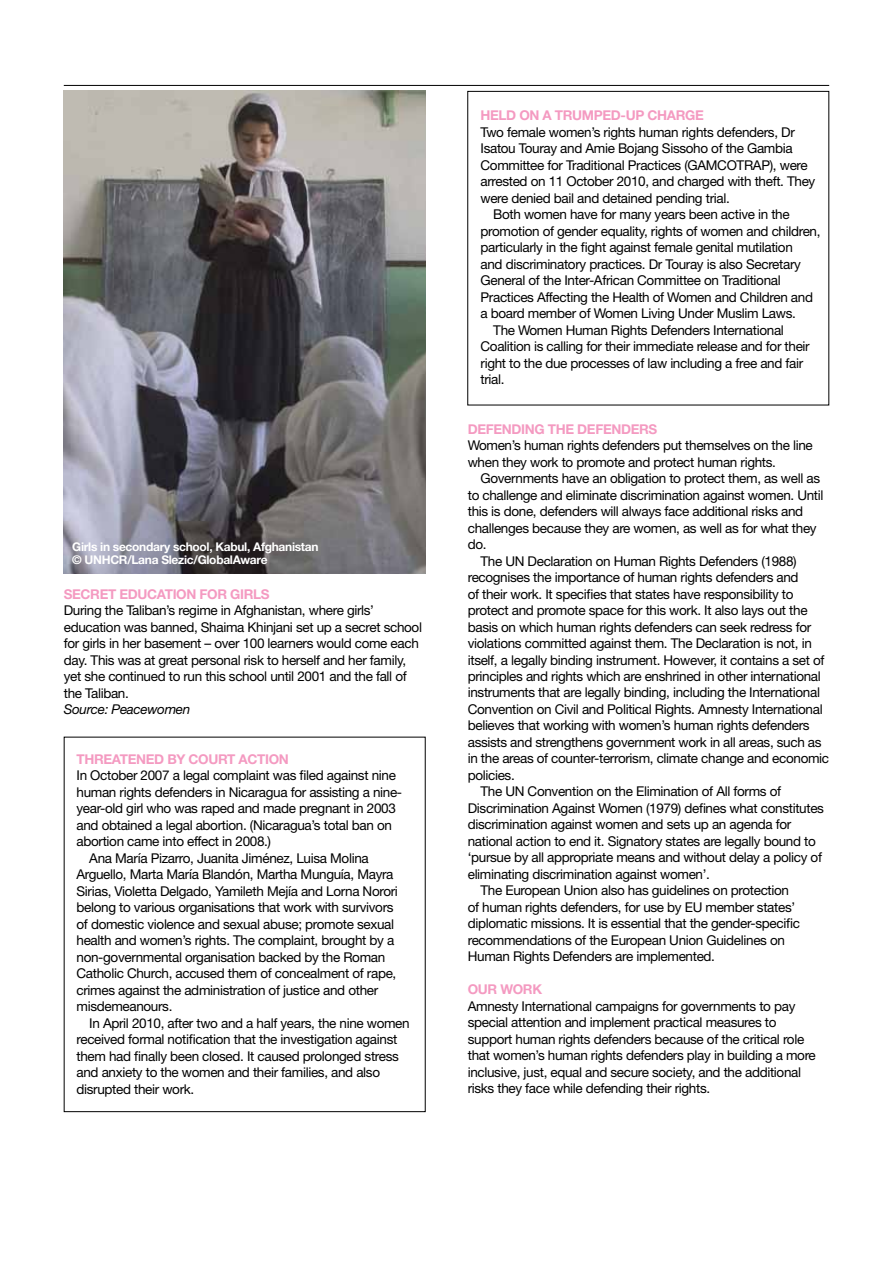
<style>
.page{position:relative;width:893px;height:1263px;background:#fff}
.page>*{position:absolute;margin:0;border:0;box-sizing:border-box;transform-origin:0 0}
.t1{font:13.5px/16.5px "Helvetica Neue";letter-spacing:-.025em;color:#000}
.t2{font:700 13.5px "Helvetica Neue";letter-spacing:-.025em;color:#f49ac1}
.t3{font:italic 13.5px "Helvetica Neue";letter-spacing:-.025em;color:#000}
.t4{font:700 12px/13.5px "Helvetica Neue";letter-spacing:-.025em;color:#fff}
</style>
<div class="page">
<hr style="left:64px;top:85px;width:765px;height:1px;background:#000">
<img style="left:64px;top:91px;width:361px;height:482px">
<p class="t4" style="left:72px;top:539px;width:248px">Girls in secondary school, Kabul, Afghanistan © UN HCR/Lana Slezic/GlobalAware</p>
<p class="t2" style="left:64px;top:585px;width:19px">SECRET</p>
<p class="t2" style="left:119px;top:585px;width:10px">EDUCAT</p>
<p class="t2" style="left:173px;top:585px;width:98px">ION FOR GIRLS</p>
<p class="t1" style="left:64px;top:602px;width:360px">During the Taliban’s regime in Afghanistan, where girls’ education was banned, Shaima Khinjani set up a secret school for girls in her basement – over 100 learners would come each day. This was at great personal risk to herself and her family, yet she continued to run this school until 2001 and the fall of the Taliban.</p>
<p class="t3" style="left:64px;top:701px;width:128px">Source: Peacewomen</p>
<p class="t2" style="left:77px;top:750px;width:214px">Th reatened by court action</p>
<p class="t1" style="left:77px;top:767px;width:321px">In October 2007 a legal complaint was filed against nine</p>
<p class="t1" style="left:77px;top:783px;width:327px">human rights defenders in Nicaragua for assisting a nine-</p>
<p class="t1" style="left:77px;top:800px;width:321px">year-old girl who was raped and made pregnant in 2003</p>
<p class="t1" style="left:77px;top:816px;width:317px">and obtained a legal abortion. (Nicaragua’s total ban on</p>
<p class="t1" style="left:77px;top:833px;width:196px">abortion came into effect in 2008.)</p>
<p class="t1" style="left:89px;top:849px;width:281px">Ana María Pizarro, Juanita Jiménez, Luisa Molina</p>
<p class="t1" style="left:77px;top:866px;width:318px">Arguello, Marta María Blandón, Martha Munguía, Mayra</p>
<p class="t1" style="left:77px;top:882px;width:323px">Sirias, Violetta Delgado, Yamileth Mejía and Lorna Norori</p>
<p class="t1" style="left:77px;top:899px;width:319px">belong to various organisations that work with survivors</p>
<p class="t1" style="left:77px;top:915px;width:319px">of domestic violence and sexual abuse; promote sexual</p>
<p class="t1" style="left:77px;top:932px;width:319px">health and women’s rights. The complaint, brought by a</p>
<p class="t1" style="left:77px;top:948px;width:310px">non-governmental organisation backed by the Roman</p>
<p class="t1" style="left:77px;top:965px;width:321px">Catholic Church, accused them of concealment of rape,</p>
<p class="t1" style="left:77px;top:981px;width:303px">crimes against the administration of justice and other</p>
<p class="t1" style="left:77px;top:998px;width:97px">misdemeanours.</p>
<p class="t1" style="left:89px;top:1014px;width:322px">In April 2010, after two and a half years, the nine women</p>
<p class="t1" style="left:77px;top:1031px;width:322px">received formal notification that the investigation against</p>
<p class="t1" style="left:77px;top:1047px;width:324px">them had finally been closed. It caused prolonged stress</p>
<p class="t1" style="left:77px;top:1064px;width:305px">and anxiety to the women and their families, and also</p>
<p class="t1" style="left:77px;top:1080px;width:119px">disrupted their work.</p>
<p class="t2" style="left:480px;top:107px;width:225px">Held on a trumped-up charge</p>
<p class="t1" style="left:480px;top:123px;width:316px">Two female women’s rights human rights defenders, Dr</p>
<p class="t1" style="left:480px;top:140px;width:314px">Isatou Touray and Amie Bojang Sissoho of the Gambia</p>
<p class="t1" style="left:480px;top:156px;width:329px">Committee for Traditional Practices (GAMCOTRAP), were</p>
<p class="t1" style="left:480px;top:173px;width:336px">arrested on 11 October 2010, and charged with theft. They</p>
<p class="t1" style="left:480px;top:189px;width:251px">were denied bail and detained pending trial.</p>
<p class="t1" style="left:493px;top:206px;width:298px">Both women have for many years been active in the</p>
<p class="t1" style="left:480px;top:222px;width:342px">promotion of gender equality, rights of women and children,</p>
<p class="t1" style="left:480px;top:239px;width:314px">particularly in the fight against female genital mutilation</p>
<p class="t1" style="left:480px;top:255px;width:322px">and discriminatory practices. Dr Touray is also Secretary</p>
<p class="t1" style="left:480px;top:272px;width:302px">General of the Inter-African Committee on Traditional</p>
<p class="t1" style="left:480px;top:288px;width:334px">Practices Affecting the Health of Women and Children and</p>
<p class="t1" style="left:480px;top:305px;width:317px">a board member of Women Living Under Muslim Laws.</p>
<p class="t1" style="left:493px;top:321px;width:292px">The Women Human Rights Defenders International</p>
<p class="t1" style="left:480px;top:338px;width:331px">Coalition is calling for their immediate release and for their</p>
<p class="t1" style="left:480px;top:354px;width:324px">right to the due processes of law including a free and fair</p>
<p class="t1" style="left:480px;top:371px;width:26px">trial.</p>
<p class="t2" style="left:468px;top:420px;width:36px">DEFEND</p>
<p class="t2" style="left:521px;top:420px;width:92px">ING THE DEFENDER</p>
<p class="t2" style="left:649px;top:420px;width:10px">S</p>
<p class="t1" style="left:468px;top:437px;width:346px">Women’s human rights defenders put themselves on the line when they work to promote and protect human rights.</p>
<p class="t1" style="left:480px;top:470px;width:341px">Governments have an obligation to protect them, as well as</p>
<p class="t1" style="left:468px;top:486px;width:357px">to challenge and eliminate discrimination against women. Until</p>
<p class="t1" style="left:468px;top:503px;width:337px">this is done, defenders will always face additional risks and</p>
<p class="t1" style="left:468px;top:519px;width:350px">challenges because they are women, as well as for what they</p>
<p class="t1" style="left:468px;top:536px;width:20px">do.</p>
<p class="t1" style="left:480px;top:552px;width:318px">The UN Declaration on Human Rights Defenders (1988)</p>
<p class="t1" style="left:468px;top:569px;width:332px">recognises the importance of human rights defenders and</p>
<p class="t1" style="left:468px;top:585px;width:327px">of their work. It specifies that states have responsibility to</p>
<p class="t1" style="left:468px;top:602px;width:341px">protect and promote space for this work. It also lays out the</p>
<p class="t1" style="left:468px;top:618px;width:345px">basis on which human rights defenders can seek redress for</p>
<p class="t1" style="left:468px;top:635px;width:346px">violations committed against them. The Declaration is not, in</p>
<p class="t1" style="left:468px;top:651px;width:358px">itself, a legally binding instrument. However, it contains a set of</p>
<p class="t1" style="left:468px;top:668px;width:355px">principles and rights which are enshrined in other international</p>
<p class="t1" style="left:468px;top:684px;width:354px">instruments that are legally binding, including the International</p>
<p class="t1" style="left:468px;top:701px;width:356px">Convention on Civil and Political Rights. Amnesty International</p>
<p class="t1" style="left:468px;top:717px;width:343px">believes that working with women’s human rights defenders</p>
<p class="t1" style="left:468px;top:734px;width:355px">assists and strengthens government work in all areas, such as</p>
<p class="t1" style="left:468px;top:750px;width:363px">in the areas of counter-terrorism, climate change and economic</p>
<p class="t1" style="left:468px;top:767px;width:49px">policies.</p>
<p class="t1" style="left:480px;top:783px;width:302px">The UN Convention on the Elimination of All forms of</p>
<p class="t1" style="left:468px;top:800px;width:358px">Discrimination Against Women (1979) defines what constitutes</p>
<p class="t1" style="left:468px;top:816px;width:325px">discrimination against women and sets up an agenda for</p>
<p class="t1" style="left:468px;top:833px;width:350px">national action to end it. Signatory states are legally bound to</p>
<p class="t1" style="left:468px;top:849px;width:356px">‘pursue by all appropriate means and without delay a policy of</p>
<p class="t1" style="left:468px;top:866px;width:244px">eliminating discrimination against women’.</p>
<p class="t1" style="left:480px;top:882px;width:310px">The European Union also has guidelines on protection</p>
<p class="t1" style="left:468px;top:899px;width:329px">of human rights defenders, for use by EU member states’</p>
<p class="t1" style="left:468px;top:915px;width:334px">diplomatic missions. It is essential that the gender-specific</p>
<p class="t1" style="left:468px;top:932px;width:319px">recommendations of the European Union Guidelines on</p>
<p class="t1" style="left:468px;top:948px;width:249px">Human Rights Defenders are implemented.</p>
<p class="t2" style="left:468px;top:981px;width:76px">Our work</p>
<p class="t1" style="left:468px;top:998px;width:350px">Amnesty International campaigns for governments to pay special attention and implement practical measures to support human rights defenders because of the critical role that women’s human rights defenders play in building a more inclusive, just, equal and secure society, and the additional risks they face while defending their rights.</p>
</div>
